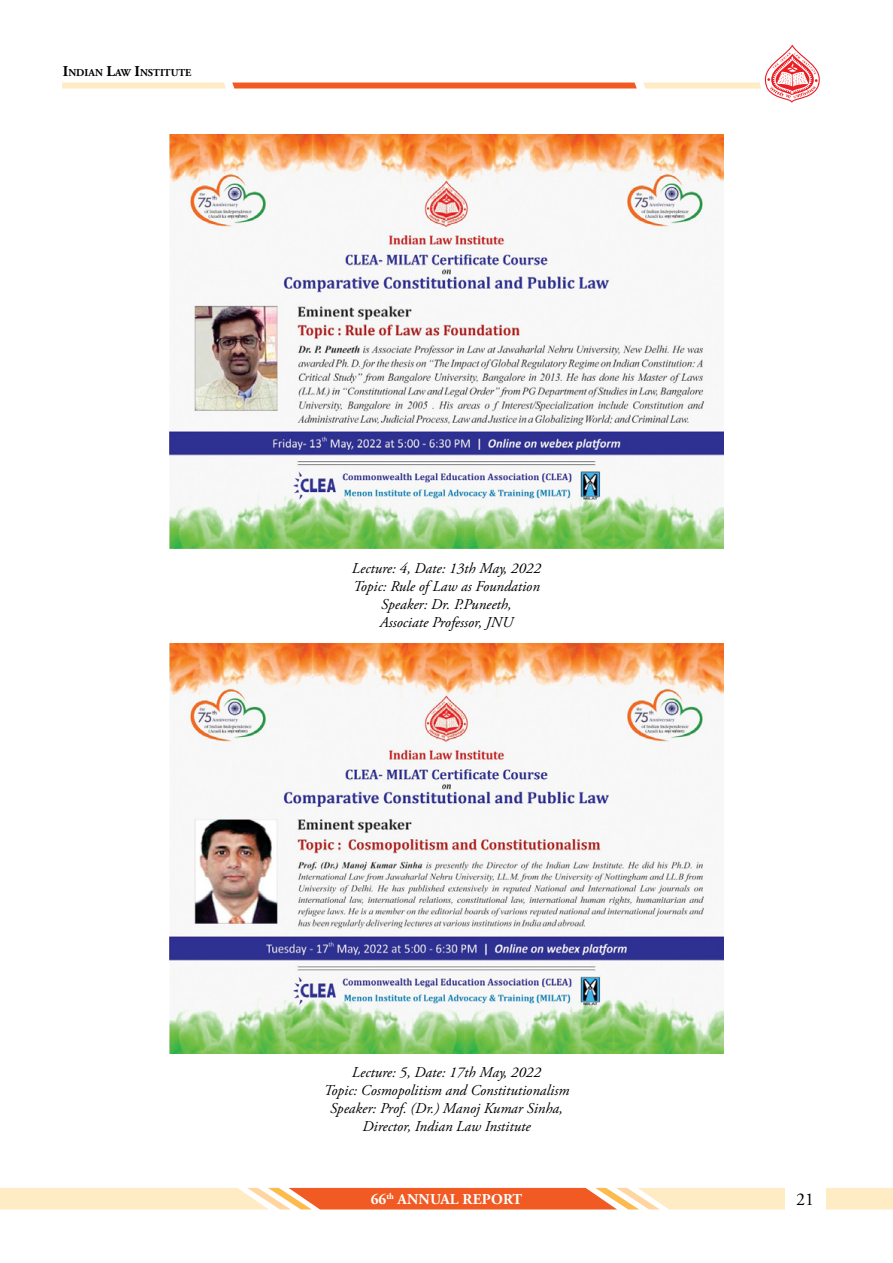
<style>
.page{position:relative;width:893px;height:1263px;background:#fff}
.page>*{position:absolute;margin:0;border:0;box-sizing:border-box;transform-origin:0 0}
.t1{font:18px "Adobe Garamond Pro";color:#000}
.t2{font:italic 15px/18px "Adobe Garamond Pro";color:#000;text-align:center}
.t3{font:700 15px "Adobe Garamond Pro";letter-spacing:.015em;color:#fff}
.t4{font:700 10.5px "Adobe Garamond Pro";color:#000}
.s1{font-size:15px}
</style>
<div class="page">
<svg style="left:0;top:1188px;width:893px;height:21px;background:#fab88b"></svg>
<div style="left:785px;top:1175px;width:40px;height:88px;background:#fff"></div>
<svg style="left:232px;top:83px;width:405px;height:6px;background:#f26835"></svg>
<svg style="left:62px;top:83px;width:164px;height:6px"></svg>
<svg style="left:643px;top:45px;width:177px;height:58px"></svg>
<img style="left:170px;top:135px;width:553px;height:414px">
<img style="left:170px;top:644px;width:553px;height:409px">
<p class="t4" style="left:63px;top:67px;width:130px"><span class="s1">I</span>NDIAN <span class="s1">L</span>AW <span class="s1">I</span>NSTITUTE</p>
<p class="t2" style="left:352px;top:559px;width:190px">Lecture: 4, Date: 13th May, 2022<br>Topic: Rule of Law as Foundation<br>Speaker: Dr. P.Puneeth,<br>Associate Professor, JNU</p>
<p class="t2" style="left:324px;top:1064px;width:247px">Lecture: 5, Date: 17th May, 2022<br>Topic: Cosmopolitism and Constitutionalism Speaker: Prof. (Dr.) Manoj Kumar Sinha, Director, Indian Law Institute</p>
<p class="t3" style="left:371px;top:1190px;width:153px">66<sup>th</sup> ANNUAL REPORT</p>
<p class="t1" style="left:796px;top:1188px;width:19px">21</p>
</div>
